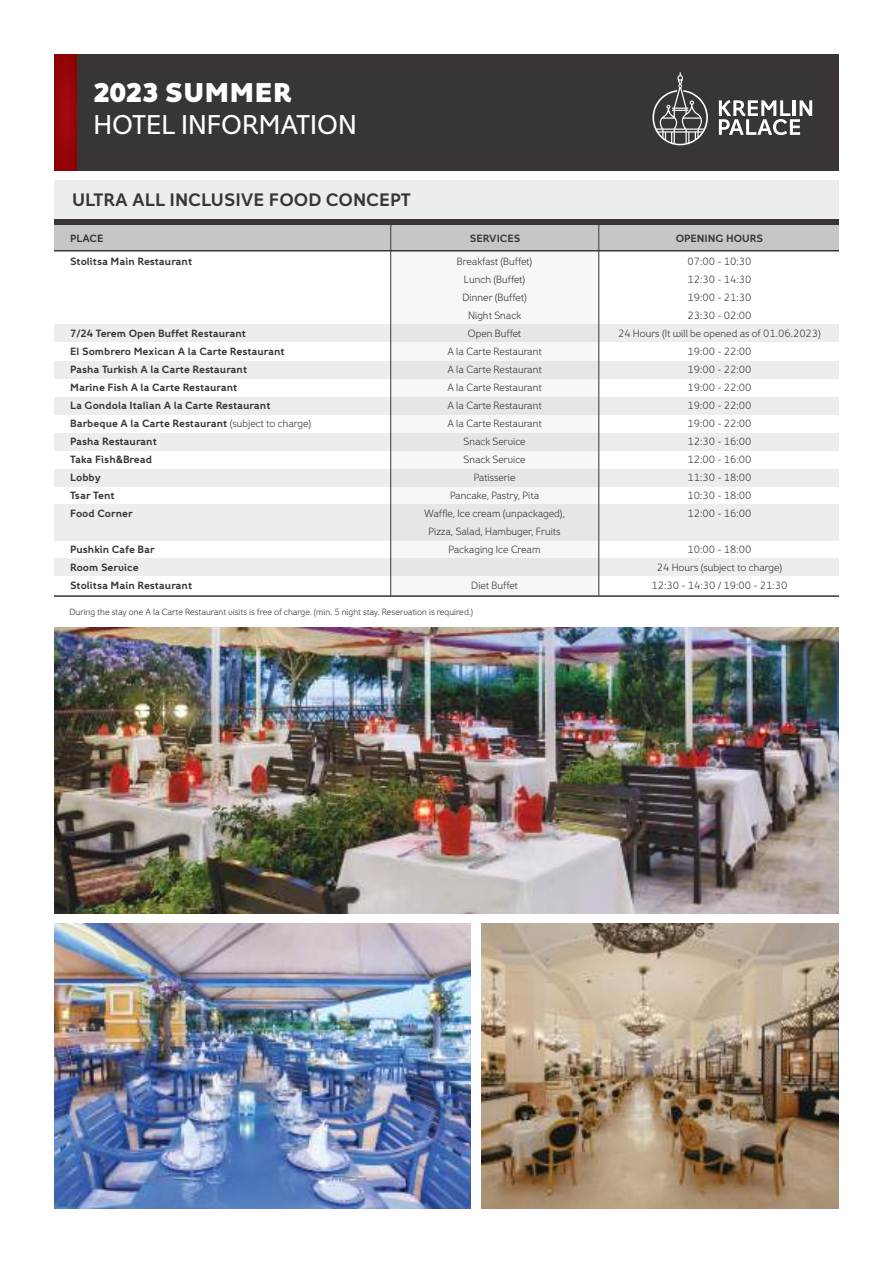
<style>
.page{position:relative;width:893px;height:1263px;background:#fff}
.page>*{position:absolute;margin:0;border:0;box-sizing:border-box;transform-origin:0 0}
.t1{font:27px "Fox Grotesque Pro";color:#fff}
.t2{font:800 27px "Fox Grotesque Pro";color:#fff}
.t3{font:700 18px "Fox Grotesque Pro";color:#393535}
.t4{font:10.5px/18px "Fox Grotesque Pro Lt";color:#393535;text-align:center}
.t5{font:700 10.5px/18px "Fox Grotesque Pro";color:#393535}
.t6{font:9px "Fox Grotesque Pro Lt";color:#393535}
.s1{font-family:"Fox Grotesque Pro Lt";font-weight:400}
</style>
<div class="page">
<div style="left:77px;top:54px;width:762px;height:116px;background:#393535"></div>
<div style="left:54px;top:54px;width:23px;height:116px;background:#960509"></div>
<svg style="left:652px;top:72px;width:56px;height:73px"></svg>
<svg style="left:719px;top:100px;width:93px;height:35px"></svg>
<div style="left:54px;top:325px;width:785px;height:17px;background:#eeeded"></div>
<div style="left:54px;top:361px;width:785px;height:17px;background:#eeeded"></div>
<div style="left:54px;top:397px;width:785px;height:17px;background:#eeeded"></div>
<div style="left:54px;top:433px;width:785px;height:18px;background:#eeeded"></div>
<div style="left:54px;top:469px;width:785px;height:18px;background:#eeeded"></div>
<div style="left:54px;top:504px;width:785px;height:36px;background:#eeeded"></div>
<div style="left:54px;top:558px;width:785px;height:17px;background:#eeeded"></div>
<div style="left:391px;top:222px;width:209px;height:373px;background:linear-gradient(to right,#f1f0f0,#f1f0f0)"></div>
<div style="left:54px;top:181px;width:785px;height:38px;background:#eeeded"></div>
<div style="left:54px;top:222px;width:785px;height:28px;background:#c7c6c7"></div>
<div style="left:54px;top:219px;width:785px;height:6px;background:#393535"></div>
<hr style="left:54px;top:250px;width:785px;height:1px;background:#393535">
<hr style="left:54px;top:595px;width:785px;height:2px;background:#393535">
<hr style="left:390px;top:222px;width:1px;height:374px;background:#393535">
<hr style="left:598px;top:222px;width:1px;height:373px;background:#393535">
<img style="left:54px;top:924px;width:417px;height:285px">
<img style="left:54px;top:627px;width:785px;height:286px">
<img style="left:482px;top:924px;width:357px;height:285px">
<h1 class="t2" style="left:94px;top:75px;width:200px">2023 SUMMER</h1>
<h1 class="t1" style="left:94px;top:108px;width:265px">HOTEL INFORMATION</h1>
<h2 class="t3" style="left:72px;top:189px;width:340px">ULTRA ALL INCLUSIVE FOOD CONCEPT</h2>
<p class="t5" style="left:70px;top:229px;width:35px">PLACE</p>
<p class="t5" style="left:470px;top:229px;width:52px">SERVICES</p>
<p class="t5" style="left:676px;top:229px;width:89px">OPENING HOURS</p>
<p class="t5" style="left:70px;top:252px;width:123px">Stolitsa Main Restaurant</p>
<p class="t4" style="left:424px;top:252px;width:142px">Breakfast (Buffet)<br>Lunch (Buffet)<br>Dinner (Buffet)<br>Night Snack<br>Open Buffet<br>A la Carte Restaurant<br>A la Carte Restaurant<br>A la Carte Restaurant<br>A la Carte Restaurant<br>A la Carte Restaurant<br>Snack Service<br>Snack Service<br>Patisserie<br>Pancake, Pastry, Pita<br>Waffle, Ice cream (unpackaged),<br>Pizza, Salad, Hambuger, Fruits<br>Packaging Ice Cream</p>
<p class="t4" style="left:471px;top:576px;width:48px">Diet Buffet</p>
<p class="t4" style="left:618px;top:252px;width:204px">07:00 - 10:30<br>12:30 - 14:30<br>19:00 - 21:30<br>23:30 - 02:00<br>24 Hours (It will be opened as of 01.06.2023)<br>19:00 - 22:00<br>19:00 - 22:00<br>19:00 - 22:00<br>19:00 - 22:00<br>19:00 - 22:00<br>12:30 - 16:00<br>12:00 - 16:00<br>11:30 - 18:00<br>10:30 - 18:00<br>12:00 - 16:00</p>
<p class="t4" style="left:652px;top:540px;width:137px">10:00 - 18:00<br>24 Hours (subject to charge)<br>12:30 - 14:30 / 19:00 - 21:30</p>
<p class="t5" style="left:70px;top:324px;width:243px">7/24 Terem Open Buffet Restaurant<br>El Sombrero Mexican A la Carte Restaurant<br>Pasha Turkish A la Carte Restaurant<br>Marine Fish A la Carte Restaurant<br>La Gondola Italian A la Carte Restaurant<br>Barbeque A la Carte Restaurant <span class="s1">(subject to charge)<br></span>Pasha Restaurant<br>Taka Fish&amp;Bread<br>Lobby<br>Tsar Tent<br>Food Corner</p>
<p class="t5" style="left:70px;top:540px;width:123px">Pushkin Cafe Bar<br>Room Service<br>Stolitsa Main Restaurant</p>
<p class="t6" style="left:69px;top:607px;width:405px">During the stay one A la Carte Restaurant visits is free of charge. (min. 5 night stay. Reservation is required.)</p>
</div>
